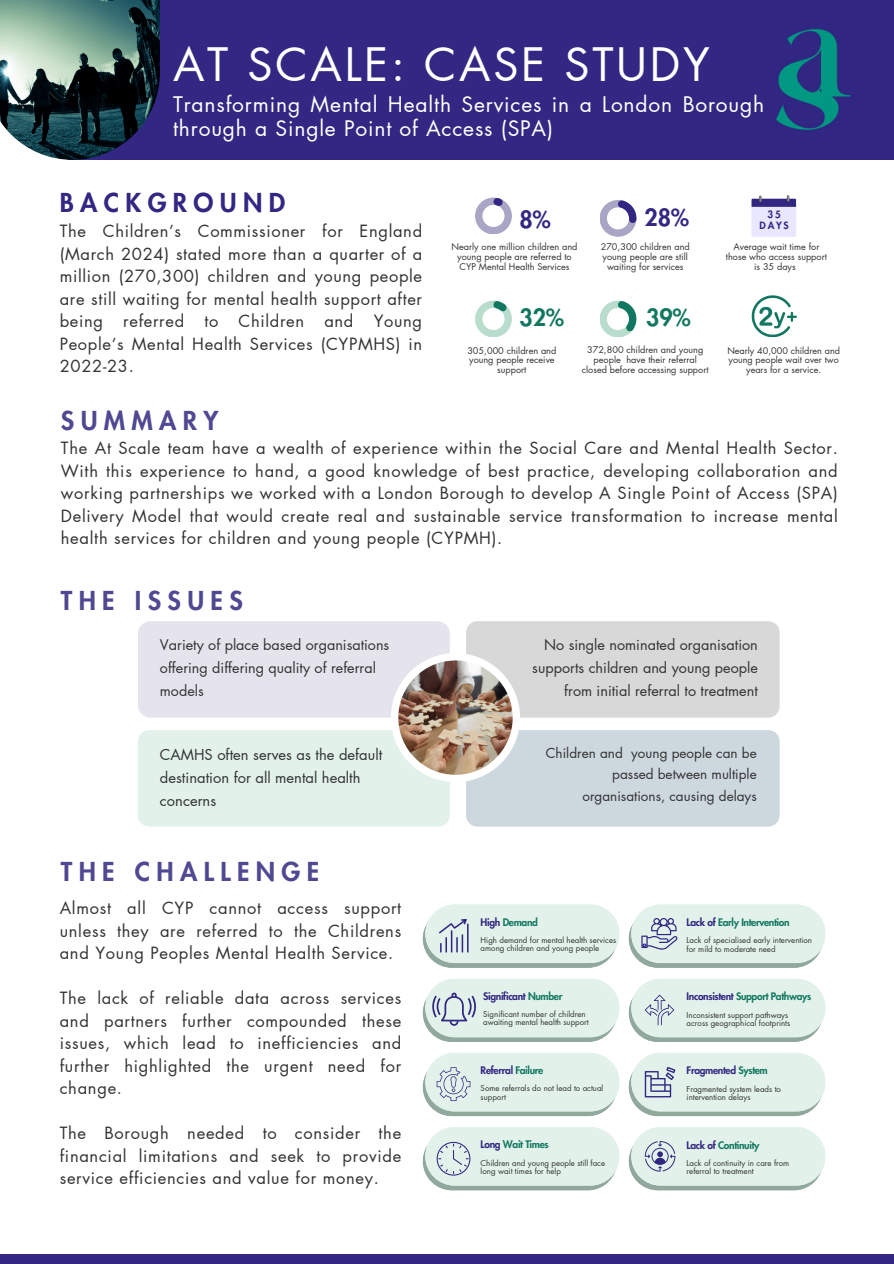
<style>
.page{position:relative;width:894px;height:1264px;background:#fff}
.page>*{position:absolute;margin:0;border:0;box-sizing:border-box;transform-origin:0 0}
.t1{font:45px "Futura LT Pro";letter-spacing:.06em;color:#fff}
.t2{font:800 25.5px "Futura LT Pro";letter-spacing:.25em;color:#4f4892}
.t3{font:800 25.5px "Futura LT Pro";letter-spacing:.25em;color:#322782}
.t4{font:800 22.95px "Futura LT Pro";color:#117760}
.t5{font:800 22.95px "Futura LT Pro";color:#322782}
.t6{font:21px/24.8px "Futura LT Pro";letter-spacing:.04em;color:#fff}
.t7{font:16.5px/22.5px "Futura LT Pro";letter-spacing:.045em;color:#333;text-align:justify}
.t8{font:14.7px/23px "Futura LT Pro";color:#333}
.t9{font:14.4px/23px "Futura LT Pro";color:#333}
.t10{font:13.5px/21.5px "Futura LT Pro";color:#333;text-align:right}
.t11{font:800 10.2px "Futura LT Pro";letter-spacing:-.03em;color:#117760}
.t12{font:800 10.2px "Futura LT Pro";letter-spacing:-.03em;color:#312682}
.t13{font:800 10.2px "Futura LT Pro";letter-spacing:-.03em;color:#322782}
.t14{font:800 9.9px "Futura LT Pro";letter-spacing:.175em;color:#322782}
.t15{font:9.15px/9.9px "Futura LT Pro";color:#333;text-align:center}
.t16{font:9px/9.8px "Futura LT Pro";color:#333;text-align:center}
.t17{font:7.95px/8.6px "Futura LT Pro";color:#333}
.s1{color:#312682}
.s2{color:#117760}
.s3{color:#322782}
</style>
<div class="page">
<div style="left:68px;top:0;width:825px;height:160px;background:#322782"></div>
<img style="left:0;top:0;width:160px;height:160px">
<img style="left:776px;top:29px;width:75px;height:101px">
<div style="left:138px;top:730px;width:311px;height:96px;background:#e2f2ea;border-radius:11px"></div>
<div style="left:138px;top:621px;width:311px;height:96px;background:#e5e4ed"></div>
<div style="left:466px;top:621px;width:313px;height:96px;background:#d8d8d8;border-radius:11px"></div>
<div style="left:466px;top:730px;width:313px;height:96px;background:#cdd7de;border-radius:11px"></div>
<div style="left:391px;top:653px;width:129px;height:129px;background:#fff;border-radius:50%"></div>
<img style="left:398px;top:660px;width:114px;height:114px;border-radius:50%">
<svg style="left:628px;top:904px;width:196px;height:63px"></svg>
<svg style="left:628px;top:979px;width:196px;height:62px"></svg>
<svg style="left:628px;top:1053px;width:196px;height:63px"></svg>
<svg style="left:628px;top:1127px;width:196px;height:63px"></svg>
<svg style="left:423px;top:904px;width:195px;height:63px"></svg>
<svg style="left:423px;top:979px;width:195px;height:62px"></svg>
<svg style="left:423px;top:1127px;width:195px;height:63px"></svg>
<svg style="left:423px;top:1053px;width:195px;height:63px"></svg>
<div style="left:0;top:1253px;width:893px;height:10px;background:#322782"></div>
<svg style="left:751px;top:295px;width:45px;height:42px"></svg>
<svg style="left:751px;top:195px;width:44px;height:42px"></svg>
<svg style="left:475px;top:300px;width:36px;height:37px"></svg>
<svg style="left:600px;top:200px;width:36px;height:37px"></svg>
<svg style="left:600px;top:300px;width:36px;height:37px"></svg>
<svg style="left:475px;top:197px;width:36px;height:37px"></svg>
<h4 class="t1" style="left:173px;top:44px;width:538px">AT SCALE: CASE STUDY</h4>
<p class="t6" style="left:173px;top:92px;width:592px">Transforming Mental Health Services in a London Borough through a Single Point of Access (SPA)</p>
<h5 class="t3" style="left:60px;top:191px;width:227px">BACKGROUND</h5>
<h5 class="t7" style="left:60px;top:220px;width:364px">The Children’s Commissioner for England (March 2024) stated more than a quarter of a million (270,300) children and young people are still waiting for mental health support after being referred to Children and Young People’s Mental Health Services (CYPMHS) in 2022-23.</h5>
<p class="t5" style="left:519px;top:209px;width:33px">8%</p>
<p class="t5" style="left:644px;top:207px;width:46px">28%</p>
<p class="t14" style="left:767px;top:210px;width:15px">35</p>
<p class="t14" style="left:759px;top:221px;width:31px">DAYS</p>
<p class="t15" style="left:451px;top:242px;width:127px">Nearly one million children and young people are referred to<br>CYP Mental Health Services</p>
<p class="t15" style="left:600px;top:242px;width:90px">270,300 children and young people are still waiting for services</p>
<p class="t15" style="left:725px;top:242px;width:102px">Average wait time for those who access support is 35 days</p>
<p class="t4" style="left:519px;top:307px;width:46px">32%</p>
<p class="t4" style="left:646px;top:307px;width:46px">39%</p>
<p class="t15" style="left:467px;top:345px;width:90px">305,000 children and young people receive support</p>
<p class="t15" style="left:581px;top:345px;width:128px">372,800 children and young people have their referral closed before accessing support</p>
<p class="t16" style="left:727px;top:346px;width:114px">Nearly 40,000 children and young people wait over two years for a service.</p>
<p class="t2" style="left:61px;top:408px;width:159px">SUMMARY</p>
<p class="t7" style="left:61px;top:437px;width:778px">The At Scale team have a wealth of experience within the Social Care and Mental Health Sector.<br>With this experience to hand, a good knowledge of best practice, developing collaboration and working partnerships we worked with a London Borough to develop A Single Point of Access (SPA)<br>Delivery Model that would create real and sustainable service transformation to increase mental health services for children and young people (CYPMH).</p>
<p class="t2" style="left:61px;top:589px;width:183px">THE ISSUES</p>
<h3 class="t9" style="left:160px;top:634px;width:231px">Variety of place based organisations offering differing quality of referral models</h3>
<p class="t8" style="left:160px;top:744px;width:224px">CAMHS often serves as the default destination for all mental health concerns</p>
<p class="t2" style="left:61px;top:860px;width:260px">THE CHALLENGE</p>
<h3 class="t7" style="left:60px;top:897px;width:343px">Almost all CYP cannot access support unless they are referred to the Childrens and Young Peoples Mental Health Service.</h3>
<p class="t7" style="left:60px;top:987px;width:343px">The lack of reliable data across services and partners further compounded these issues, which lead to inefficiencies and further highlighted the urgent need for change.</p>
<h3 class="t7" style="left:60px;top:1122px;width:343px">The Borough needed to consider the financial limitations and seek to provide service efficiencies and value for money.</h3>
<p class="t9" style="left:532px;top:634px;width:227px;text-align:right">No single nominated organisation supports children and young people from initial referral to treatment</p>
<p class="t10" style="left:545px;top:742px;width:212px">Children and young people can be passed between multiple organisations, causing delays</p>
<h6 class="t11" style="left:480px;top:917px;width:59px"><span class="s1">High</span> Demand</h6>
<h6 class="t17" style="left:480px;top:935px;width:137px">High demand for mental health services among children and young people</h6>
<h5 class="t12" style="left:483px;top:991px;width:81px">Significant <span class="s2">Number</span></h5>
<h2 class="t17" style="left:483px;top:1009px;width:107px">Significant number of children awaiting mental health support</h2>
<h5 class="t12" style="left:480px;top:1065px;width:64px">Referral <span class="s2">Failure</span></h5>
<h5 class="t17" style="left:480px;top:1084px;width:124px">Some referrals do not lead to actual support</h5>
<p class="t11" style="left:480px;top:1139px;width:70px"><span class="s1">Long</span> Wait Times</p>
<p class="t17" style="left:480px;top:1158px;width:126px">Children and young people still face long wait times for help</p>
<p class="t11" style="left:686px;top:917px;width:104px"><span class="s1">Lack of</span> Early Intervention</p>
<p class="t17" style="left:686px;top:936px;width:127px">Lack of specialised early intervention for mild to moderate need</p>
<p class="t11" style="left:686px;top:991px;width:126px"><span class="s1">Inconsistent</span> Support Pathways</p>
<h5 class="t17" style="left:686px;top:1010px;width:105px">Inconsistent support pathways across geographical footprints</h5>
<h2 class="t13" style="left:686px;top:1065px;width:83px">Fragmented <span class="s2">System</span></h2>
<h6 class="t17" style="left:686px;top:1084px;width:96px">Fragmented system leads to intervention delays</h6>
<h6 class="t11" style="left:686px;top:1140px;width:74px"><span class="s3">Lack of</span> Continuity</h6>
<p class="t17" style="left:686px;top:1158px;width:104px">Lack of continuity in care from referral to treatment</p>
</div>
